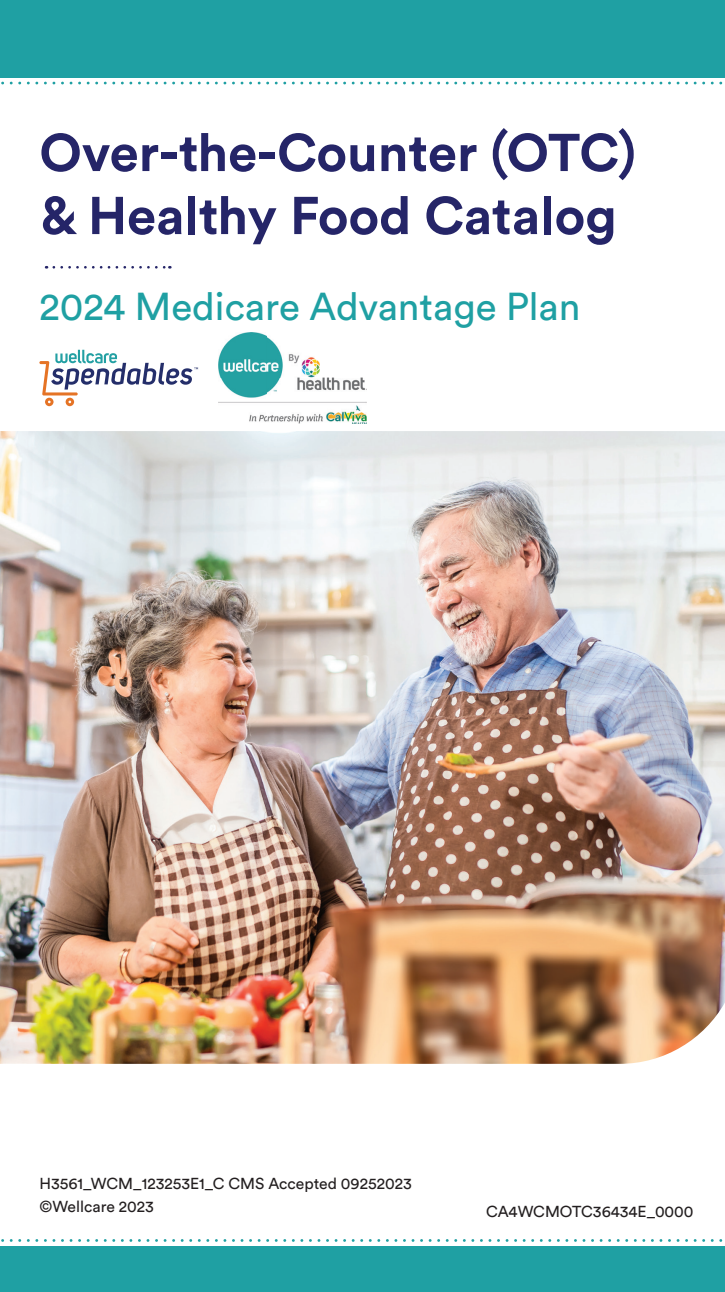
<style>
.page{position:relative;width:725px;height:1292px;background:#fff}
.page>*{position:absolute;margin:0;border:0;box-sizing:border-box;transform-origin:0 0}
.t1{font:700 52.5px/63px "Circular Std";color:#252568}
.t2{font:38.5px "Circular Std";color:#1fa0a3}
.t3{font:15.75px/22.8px "Circular Std";color:#231f20}
</style>
<div class="page">
<svg style="left:1px;top:82px;width:722px;height:2px"></svg>
<svg style="left:1px;top:1239px;width:722px;height:2px"></svg>
<div style="left:0;top:0;width:724px;height:77px;background:#1fa0a3"></div>
<div style="left:0;top:1246px;width:724px;height:46px;background:#1fa0a3"></div>
<svg style="left:54px;top:266px;width:116px;height:2px"></svg>
<img style="left:0;top:431px;width:724px;height:632px">
<svg style="left:39px;top:350px;width:159px;height:56px"></svg>
<img style="left:218px;top:332px;width:148px;height:91px">
<h1 class="t1" style="left:39px;top:120px;width:598px">Over-the-Counter (OTC) &amp; Healthy Food Catalog</h1>
<h2 class="t2" style="left:39px;top:283px;width:542px">2024 Medicare Advantage Plan</h2>
<p class="t3" style="left:39px;top:1172px;width:374px">H3561_WCM_123253E1_C CMS Accepted 09252023 ©Wellcare 2023</p>
<p class="t3" style="left:486px;top:1199px;width:209px">CA4WCMOTC36434E_0000</p>
</div>
